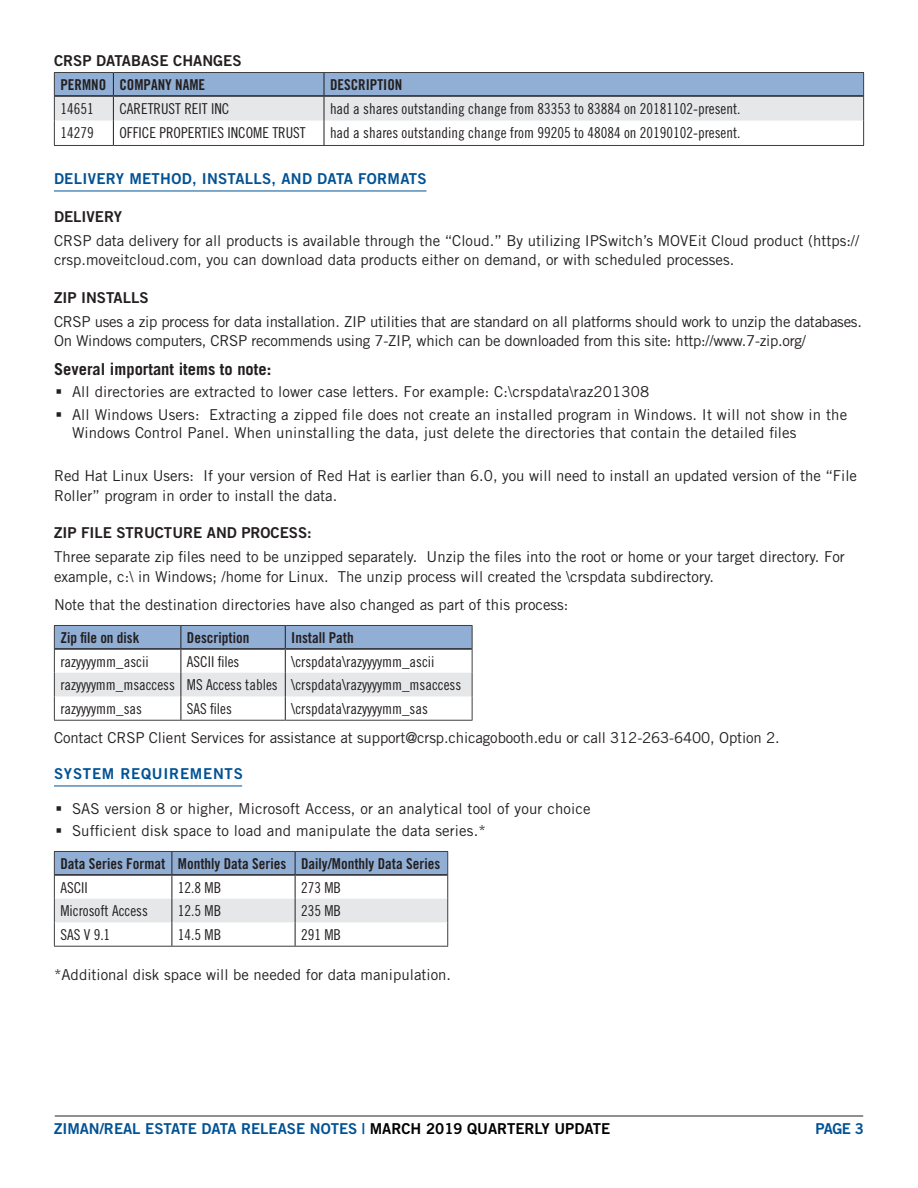
<style>
.page{position:relative;width:918px;height:1188px;background:#fff}
.page>*{position:absolute;margin:0;border:0;box-sizing:border-box;transform-origin:0 0}
.t1{font:700 16.5px "Trade Gothic";color:#231f20}
.t2{font:15px/19.5px "Trade Gothic";color:#231f20}
.Table_Content{font:15px "Trade Gothic Cond Eighteen";color:#231f20}
.Table_Header{font:15px "Trade Gothic Bold Cond Twenty";color:#231f20}
.Heading_3{font:15px "Trade Gothic Bold Two";color:#231f20}
.Heading_2{font:15px "Trade Gothic Bold Two";letter-spacing:.02em;color:#005294}
.Heading_2-2{font:15px "Trade Gothic Bold Two";color:#005294}
.t3{font:15px "Trade Gothic Bold Two";color:#000}
.Heading_2-3{font:15px "Trade Gothic Bold Two";letter-spacing:.05em;color:#005294}
.s1{color:#000}
</style>
<div class="page">
<hr style="left:55px;top:1116px;width:808px;height:1px;background:#231f20">
<hr style="left:54px;top:191px;width:372px;height:1px;background:#005294">
<hr style="left:54px;top:786px;width:188px;height:1px;background:#005294">
<hr style="left:54px;top:72px;width:59px;height:1px;background:#3e3e3f">
<hr style="left:113px;top:72px;width:211px;height:1px;background:#3e3e3f">
<hr style="left:324px;top:72px;width:540px;height:1px;background:#3e3e3f">
<hr style="left:54px;top:145px;width:59px;height:1px;background:#3e3e3f">
<hr style="left:113px;top:145px;width:211px;height:1px;background:#3e3e3f">
<hr style="left:324px;top:145px;width:540px;height:1px;background:#3e3e3f">
<svg style="left:54px;top:73px;width:810px;height:72px"></svg>
<hr style="left:55px;top:95px;width:58px;height:2px;background:#231f20">
<hr style="left:113px;top:95px;width:211px;height:2px;background:#231f20">
<hr style="left:324px;top:95px;width:539px;height:2px;background:#231f20">
<hr style="left:54px;top:720px;width:127px;height:1px;background:#3e3e3f">
<hr style="left:181px;top:720px;width:104px;height:1px;background:#3e3e3f">
<hr style="left:285px;top:720px;width:187px;height:1px;background:#3e3e3f">
<svg style="left:54px;top:625px;width:419px;height:95px"></svg>
<hr style="left:55px;top:648px;width:126px;height:2px;background:#231f20">
<hr style="left:181px;top:648px;width:104px;height:2px;background:#231f20">
<hr style="left:285px;top:648px;width:187px;height:2px;background:#231f20">
<hr style="left:54px;top:946px;width:118px;height:1px;background:#3e3e3f">
<hr style="left:172px;top:946px;width:123px;height:1px;background:#3e3e3f">
<hr style="left:295px;top:946px;width:153px;height:1px;background:#3e3e3f">
<svg style="left:54px;top:851px;width:394px;height:95px"></svg>
<hr style="left:55px;top:874px;width:117px;height:2px;background:#231f20">
<hr style="left:172px;top:874px;width:123px;height:2px;background:#231f20">
<hr style="left:295px;top:874px;width:152px;height:2px;background:#231f20">
<p class="Heading_3" style="left:54px;top:51px;width:189px">CRSP DATABASE CHANGES</p>
<p class="Table_Header" style="left:60px;top:76px;width:47px">PERMNO</p>
<p class="Table_Header" style="left:119px;top:76px;width:87px">COMPANY NAME</p>
<p class="Table_Header" style="left:330px;top:76px;width:74px">DESCRIPTION</p>
<p class="Table_Content" style="left:60px;top:99px;width:35px">14651</p>
<p class="Table_Content" style="left:119px;top:99px;width:111px">CARETRUST REIT INC</p>
<p class="Table_Content" style="left:330px;top:99px;width:412px">had a shares outstanding change from 83353 to 83884 on 20181102-present.</p>
<p class="Table_Content" style="left:60px;top:124px;width:35px">14279</p>
<p class="Table_Content" style="left:119px;top:124px;width:188px">OFFICE PROPERTIES INCOME TRUST</p>
<p class="Table_Content" style="left:330px;top:124px;width:412px">had a shares outstanding change from 99205 to 48084 on 20190102-present.</p>
<p class="Heading_2" style="left:54px;top:169px;width:374px">DELIVERY METHOD, INSTALLS, AND DATA FORMATS</p>
<p class="Heading_3" style="left:54px;top:207px;width:70px">DELIVERY</p>
<p class="t2" style="left:54px;top:230px;width:807px">CRSP data delivery for all products is available through the “Cloud.” By utilizing IPSwitch’s MOVEit Cloud product (https:// crsp.moveitcloud.com, you can download data products either on demand, or with scheduled processes.</p>
<p class="Heading_3" style="left:54px;top:288px;width:96px">ZIP INSTALLS</p>
<p class="t2" style="left:54px;top:311px;width:809px">CRSP uses a zip process for data installation. ZIP utilities that are standard on all platforms should work to unzip the databases.<br>On Windows computers, CRSP recommends using 7-ZIP, which can be downloaded from this site: http://www.7-zip.org/</p>
<p class="t1" style="left:54px;top:359px;width:219px">Several important items to note:</p>
<p class="t2" style="left:72px;top:382px;width:579px">All directories are extracted to lower case letters. For example: C:\crspdata\raz201308</p>
<p class="t2" style="left:72px;top:405px;width:777px;line-height:18px">All Windows Users: Extracting a zipped file does not create an installed program in Windows. It will not show in the<br>Windows Control Panel. When uninstalling the data, just delete the directories that contain the detailed files</p>
<p class="t2" style="left:54px;top:466px;width:805px">Red Hat Linux Users: If your version of Red Hat is earlier than 6.0, you will need to install an updated version of the “File<br>Roller” program in order to install the data.</p>
<p class="Heading_3" style="left:54px;top:523px;width:259px">ZIP FILE STRUCTURE AND PROCESS:</p>
<p class="t2" style="left:54px;top:547px;width:792px">Three separate zip files need to be unzipped separately. Unzip the files into the root or home or your target directory. For example, c:\ in Windows; /home for Linux. The unzip process will created the \crspdata subdirectory.</p>
<p class="t2" style="left:54px;top:595px;width:516px">Note that the destination directories have also changed as part of this process:</p>
<p class="Table_Header" style="left:60px;top:628px;width:81px">Zip file on disk</p>
<p class="Table_Header" style="left:187px;top:628px;width:64px">Description</p>
<p class="Table_Header" style="left:291px;top:628px;width:64px">Install Path</p>
<p class="Table_Content" style="left:60px;top:652px;width:90px">razyyyymm_ascii</p>
<p class="Table_Content" style="left:187px;top:652px;width:54px">ASCII files</p>
<p class="Table_Content" style="left:291px;top:652px;width:145px">\crspdata\razyyyymm_ascii</p>
<p class="Table_Content" style="left:60px;top:676px;width:116px">razyyyymm_msaccess</p>
<p class="Table_Content" style="left:187px;top:676px;width:92px">MS Access tables</p>
<p class="Table_Content" style="left:291px;top:676px;width:171px">\crspdata\razyyyymm_msaccess</p>
<p class="Table_Content" style="left:60px;top:700px;width:83px">razyyyymm_sas</p>
<p class="Table_Content" style="left:187px;top:700px;width:46px">SAS files</p>
<p class="Table_Content" style="left:291px;top:700px;width:138px">\crspdata\razyyyymm_sas</p>
<p class="t2" style="left:54px;top:728px;width:727px">Contact CRSP Client Services for assistance at support@crsp.chicagobooth.edu or call 312-263-6400, Option 2.</p>
<p class="Heading_2-3" style="left:54px;top:764px;width:190px">SYSTEM REQUIREMENTS</p>
<p class="t2" style="left:72px;top:798px;width:520px">SAS version 8 or higher, Microsoft Access, or an analytical tool of your choice</p>
<p class="t2" style="left:72px;top:821px;width:415px">Sufficient disk space to load and manipulate the data series.*</p>
<p class="Table_Header" style="left:60px;top:854px;width:106px">Data Series Format</p>
<p class="Table_Header" style="left:178px;top:854px;width:110px">Monthly Data Series</p>
<p class="Table_Header" style="left:301px;top:854px;width:141px">Daily/Monthly Data Series</p>
<p class="Table_Content" style="left:60px;top:878px;width:29px">ASCII</p>
<p class="Table_Content" style="left:178px;top:878px;width:45px">12.8 MB</p>
<p class="Table_Content" style="left:301px;top:878px;width:41px">273 MB</p>
<p class="Table_Content" style="left:60px;top:902px;width:89px">Microsoft Access</p>
<p class="Table_Content" style="left:178px;top:902px;width:45px">12.5 MB</p>
<p class="Table_Content" style="left:301px;top:902px;width:41px">235 MB</p>
<p class="Table_Content" style="left:60px;top:926px;width:51px">SAS V 9.1</p>
<p class="Table_Content" style="left:178px;top:926px;width:45px">14.5 MB</p>
<p class="Table_Content" style="left:301px;top:926px;width:41px">291 MB</p>
<p class="t2" style="left:54px;top:964px;width:399px">*Additional disk space will be needed for data manipulation.</p>
<p class="Heading_2-2" style="left:54px;top:1119px;width:339px">ZIMAN/REAL ESTATE DATA RELEASE NOTES | <span class="s1">MARCH</span></p>
<p class="t3" style="left:426px;top:1119px;width:62px">2019 QUARTERLY</p>
<p class="t3" style="left:554px;top:1119px;width:57px">UPDATE</p>
<p class="Heading_2" style="left:816px;top:1119px;width:50px">PAGE 3</p>
</div>
